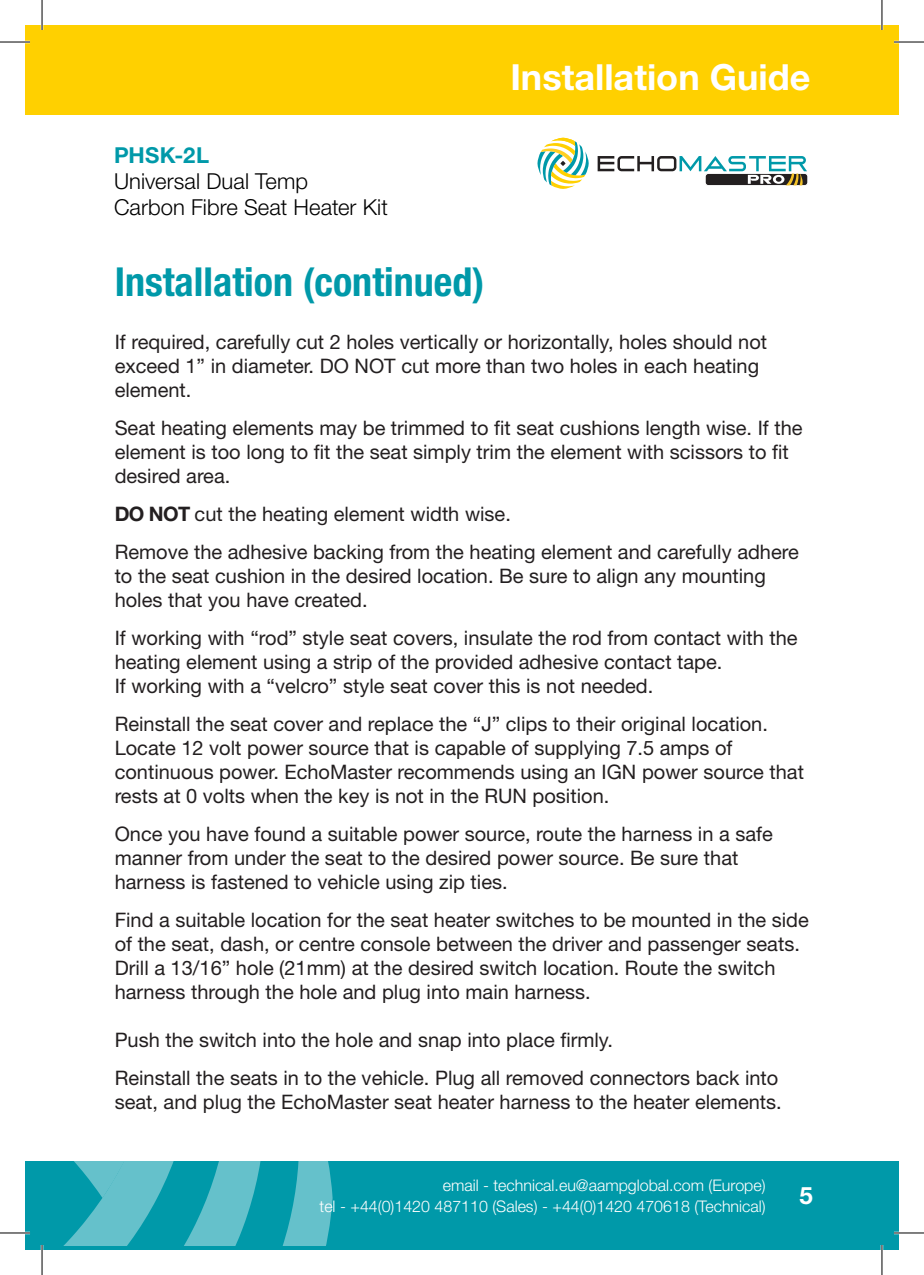
<style>
.page{position:relative;width:924px;height:1275px;background:#fff}
.page>*{position:absolute;margin:0;border:0;box-sizing:border-box;transform-origin:0 0}
.t1{font:700 condensed 40px "Helvetica Neue LT Std";color:#0099a9}
.t2{font:700 36px "Helvetica Neue LT Std";color:#fff}
.t3{font:700 24px "Helvetica Neue LT Std";color:#fff}
.t4{font:300 22px/26.4px "Helvetica Neue LT Std";letter-spacing:.005em;color:#000}
.t5{font:700 22px "Helvetica Neue LT Std";letter-spacing:.01em;color:#0099a9}
.t6{font:20px/24px "Helvetica Neue LT Std";color:#231f20}
.t7{font:300 16px/21.6px "Helvetica Neue LT Std";color:#fff;text-align:right}
.s1{font-weight:700}
</style>
<div class="page">
<div style="left:25px;top:1161px;width:873px;height:89px;background:#0099a9"></div>
<div style="left:25px;top:25px;width:873px;height:89px;background:#ffd000"></div>
<svg style="left:537px;top:138px;width:51px;height:51px"></svg>
<svg style="left:704px;top:173px;width:103px;height:13px"></svg>
<svg style="left:597px;top:156px;width:209px;height:29px"></svg>
<svg style="left:25px;top:1161px;width:307px;height:84px"></svg>
<hr style="left:0;top:41px;width:30px;height:2px;background:#fff">
<hr style="left:893px;top:41px;width:30px;height:2px;background:#fff">
<hr style="left:0;top:1231px;width:30px;height:3px;background:#fff">
<hr style="left:893px;top:1231px;width:30px;height:3px;background:#fff">
<hr style="left:41px;top:0;width:2px;height:30px;background:#fff">
<hr style="left:41px;top:1245px;width:2px;height:30px;background:#fff">
<hr style="left:880px;top:0;width:2px;height:30px;background:#fff">
<hr style="left:880px;top:1245px;width:2px;height:30px;background:#fff">
<hr style="left:0;top:42px;width:30px;height:1px;background:#000">
<hr style="left:893px;top:42px;width:30px;height:1px;background:#000">
<hr style="left:0;top:1232px;width:30px;height:1px;background:#000">
<hr style="left:893px;top:1232px;width:30px;height:1px;background:#000">
<hr style="left:42px;top:0;width:1px;height:30px;background:#000">
<hr style="left:42px;top:1245px;width:1px;height:30px;background:#000">
<hr style="left:881px;top:0;width:1px;height:30px;background:#000">
<hr style="left:881px;top:1245px;width:1px;height:30px;background:#000">
<p class="t5" style="left:114px;top:141px;width:96px">PHSK-2L</p>
<p class="t4" style="left:114px;top:168px;width:275px">Universal Dual Temp<br>Carbon Fibre Seat Heater Kit</p>
<p class="t1" style="left:115px;top:257px;width:371px">Installation (continued)</p>
<h2 class="t2" style="left:510px;top:55px;width:301px">Installation Guide</h2>
<p class="t6" style="left:115px;top:330px;width:653px">If required, carefully cut 2 holes vertically or horizontally, holes should not exceed 1” in diameter. DO NOT cut more than two holes in each heating element.</p>
<p class="t6" style="left:115px;top:416px;width:689px">Seat heating elements may be trimmed to fit seat cushions length wise. If the element is too long to fit the seat simply trim the element with scissors to fit desired area.</p>
<p class="t6" style="left:115px;top:502px;width:397px"><span class="s1">DO NOT</span> cut the heating element width wise.</p>
<p class="t6" style="left:115px;top:540px;width:685px">Remove the adhesive backing from the heating element and carefully adhere to the seat cushion in the desired location. Be sure to align any mounting holes that you have created.</p>
<p class="t6" style="left:115px;top:626px;width:684px">If working with “rod” style seat covers, insulate the rod from contact with the heating element using a strip of the provided adhesive contact tape.<br>If working with a “velcro” style seat cover this is not needed.</p>
<p class="t6" style="left:115px;top:712px;width:654px">Reinstall the seat cover and replace the “J” clips to their original location.</p>
<p class="t6" style="left:115px;top:736px;width:619px">Locate 12 volt power source that is capable of supplying 7.5 amps of</p>
<p class="t6" style="left:115px;top:760px;width:690px">continuous power. EchoMaster recommends using an IGN power source that rests at 0 volts when the key is not in the RUN position.</p>
<p class="t6" style="left:115px;top:822px;width:659px">Once you have found a suitable power source, route the harness in a safe manner from under the seat to the desired power source. Be sure that</p>
<p class="t6" style="left:115px;top:870px;width:394px">harness is fastened to vehicle using zip ties.</p>
<p class="t6" style="left:115px;top:908px;width:695px">Find a suitable location for the seat heater switches to be mounted in the side of the seat, dash, or centre console between the driver and passenger seats.</p>
<p class="t6" style="left:115px;top:956px;width:662px">Drill a 13/16” hole (21mm) at the desired switch location. Route the switch harness through the hole and plug into main harness.</p>
<p class="t6" style="left:115px;top:1028px;width:499px">Push the switch into the hole and snap into place firmly.</p>
<p class="t6" style="left:115px;top:1066px;width:668px">Reinstall the seats in to the vehicle. Plug all removed connectors back into seat, and plug the EchoMaster seat heater harness to the heater elements.</p>
<p class="t7" style="left:319px;top:1173px;width:447px">email - technical.eu@aampglobal.com (Europe)<br>tel - +44(0)1420 487110 (Sales) - +44(0)1420 470618 (Technical)</p>
<p class="t3" style="left:799px;top:1180px;width:15px">5</p>
</div>
